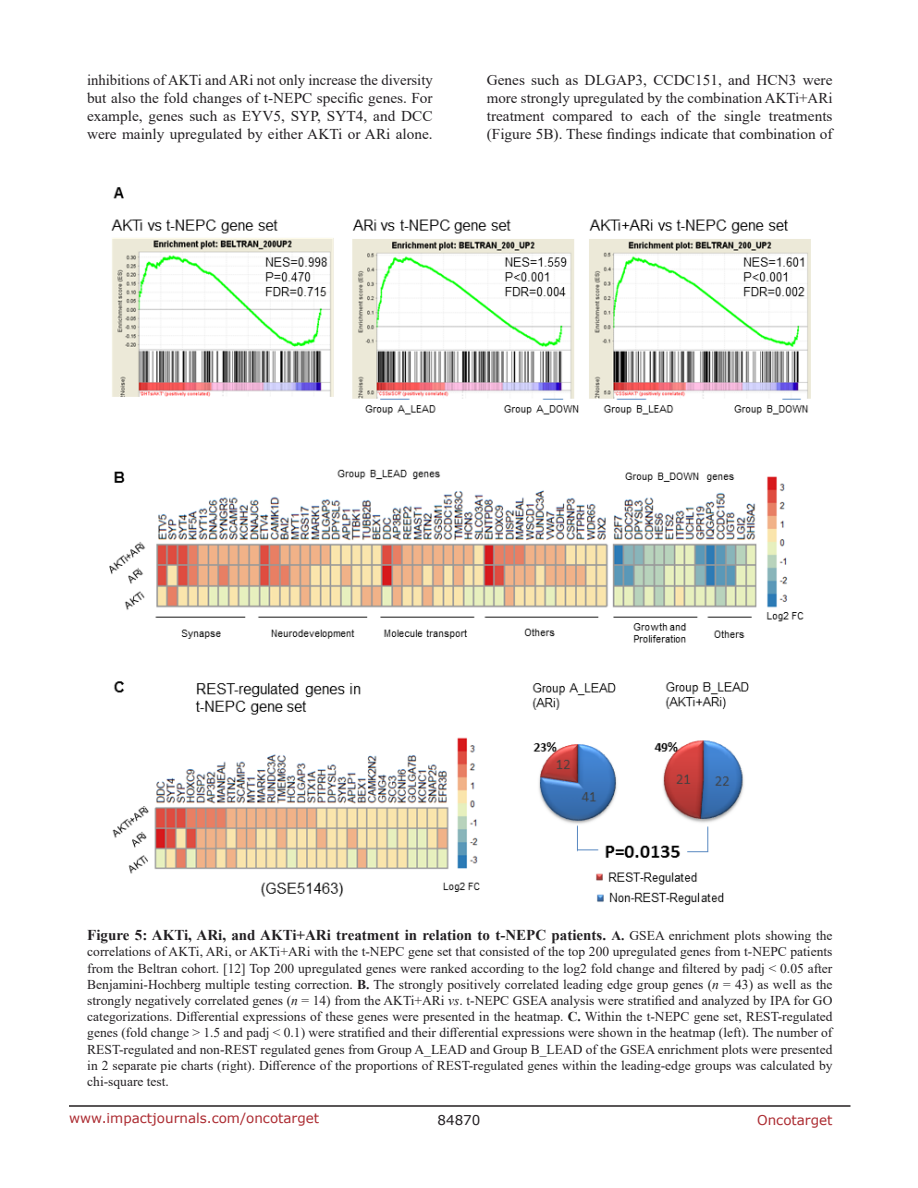
<style>
.page{position:relative;width:918px;height:1188px;background:#fff}
.page>*{position:absolute;margin:0;border:0;box-sizing:border-box;transform-origin:0 0}
.BodyText{font:15px/18px "Times New Roman";color:#221f22;text-align:justify}
.FigureText{font:700 15px "Times New Roman";color:#221f22}
.FigureText-2{font:13.5px/16.2px "Times New Roman";color:#221f22;text-align:justify}
.t1{font:13.5px "Verdana";color:#ac2b31}
.t2{font:13.5px "Verdana";color:#221f22}
.s1{font-size:13.5px}
.s2{font-weight:400;font-size:13.5px}
.s3{font-weight:700}
.s4{font-style:italic}
</style>
<div class="page">
<hr style="left:69px;top:1105px;width:781px;height:2px;background:#231f20">
<img style="left:109px;top:187px;width:702px;height:718px">
<p class="BodyText" style="left:87px;top:71px;width:347px">inhibitions of AKTi and ARi not only increase the diversity but also the fold changes of t-NEPC specific genes. For example, genes such as EYV5, SYP, SYT4, and DCC were mainly upregulated by either AKTi or ARi alone.</p>
<p class="BodyText" style="left:487px;top:71px;width:347px">Genes such as DLGAP3, CCDC151, and HCN3 were more strongly upregulated by the combination AKTi+ARi treatment compared to each of the single treatments (Figure 5B). These findings indicate that combination of</p>
<p class="FigureText" style="left:87px;top:924px;width:747px">Figure 5: AKTi, ARi, and AKTi+ARi treatment in relation to t-NEPC patients. <span class="s1">A.</span> <span class="s2">GSEA enrichment plots showing the</span></p>
<p class="FigureText-2" style="left:87px;top:943px;width:747px">correlations of AKTi, ARi, or AKTi+ARi with the t-NEPC gene set that consisted of the top 200 upregulated genes from t-NEPC patients from the Beltran cohort. [12] Top 200 upregulated genes were ranked according to the log2 fold change and filtered by padj &lt; 0.05 after Benjamini-Hochberg multiple testing correction. <span class="s3">B.</span> The strongly positively correlated leading edge group genes (<span class="s4">n</span> = 43) as well as the strongly negatively correlated genes (<span class="s4">n</span> = 14) from the AKTi+ARi <span class="s4">vs</span>. t-NEPC GSEA analysis were stratified and analyzed by IPA for GO categorizations. Differential expressions of these genes were presented in the heatmap. <span class="s3">C.</span> Within the t-NEPC gene set, REST-regulated genes (fold change &gt; 1.5 and padj &lt; 0.1) were stratified and their differential expressions were shown in the heatmap (left). The number of REST-regulated and non-REST regulated genes from Group A_LEAD and Group B_LEAD of the GSEA enrichment plots were presented in 2 separate pie charts (right). Difference of the proportions of REST-regulated genes within the leading-edge groups was calculated by chi-square test.</p>
<p class="t1" style="left:69px;top:1109px;width:252px">www.impactjournals.com/oncotarget</p>
<p class="t2" style="left:438px;top:1111px;width:44px">84870</p>
<p class="t1" style="left:757px;top:1111px;width:77px">Oncotarget</p>
</div>
